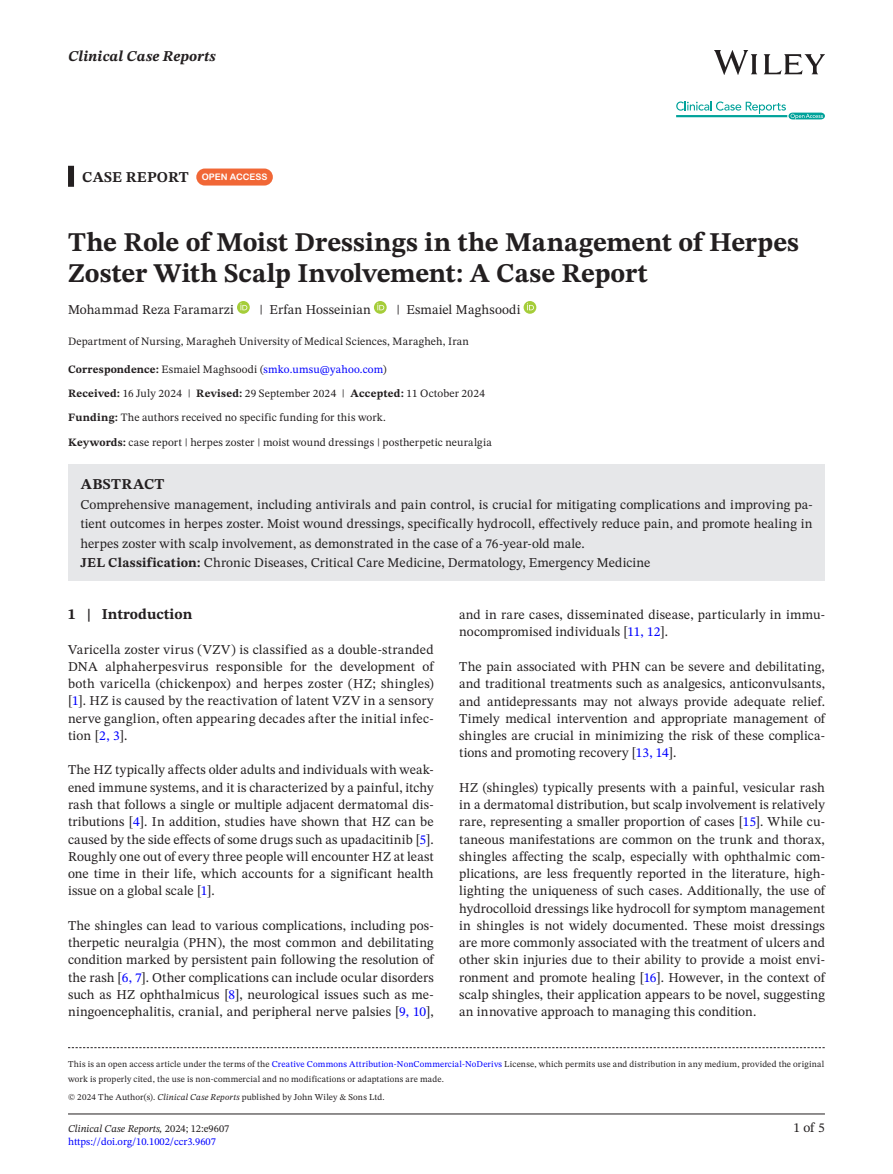
<style>
.page{position:relative;width:893px;height:1174px;background:#fff}
.page>*{position:absolute;margin:0;border:0;box-sizing:border-box;transform-origin:0 0}
.t1{font:700 27px/31.5px "STIX Two Text";letter-spacing:-.005em;color:#231f20}
.t2{font:700 15px "STIX Two Text";letter-spacing:.005em;color:#231f20}
.t3{font:italic 700 15px "STIX Two Text";letter-spacing:.01em;color:#231f20}
.t4{font:700 15px "STIX Two Text";letter-spacing:.025em;color:#231f20}
.t5{font:13.5px/17.2px "STIX Two Text";letter-spacing:.01em;color:#231f20;text-align:justify}
.t6{font:11.25px/24px "STIX Two Text";letter-spacing:.015em;color:#231f20}
.t7{font:italic 10.5px "STIX Two Text";color:#231f20}
.t8{font:10.5px "STIX Two Text";color:#00f}
.t9{font:9px/15px "STIX Two Text";letter-spacing:.02em;color:#231f20}
.s1{font-family:"Arial Rounded MT Bold";font-weight:400;font-size:9px;color:#fff}
.s2{font-weight:700}
.s3{color:#00f}
.s4{font-style:italic}
.s5{font-style:normal}
</style>
<div class="page">
<hr style="left:68px;top:1113px;width:757px;height:1px;background:#231f20">
<img style="left:714px;top:51px;width:111px;height:23px">
<svg style="left:676px;top:101px;width:149px;height:18px"></svg>
<div style="left:68px;top:166px;width:6px;height:21px;background:#231f20"></div>
<div style="left:68px;top:464px;width:757px;height:42px;background:#e6e7e9"></div>
<div style="left:68px;top:483px;width:757px;height:78px;background:#e6e7e9"></div>
<div style="left:68px;top:542px;width:757px;height:39px;background:#e6e7e9"></div>
<div style="left:196px;top:168px;width:77px;height:17px;background:#f16736;border-radius:9px"></div>
<svg style="left:237px;top:301px;width:13px;height:13px"></svg>
<svg style="left:240px;top:303px;width:7px;height:7px"></svg>
<svg style="left:374px;top:301px;width:13px;height:13px"></svg>
<svg style="left:377px;top:303px;width:7px;height:7px"></svg>
<svg style="left:524px;top:301px;width:12px;height:13px"></svg>
<svg style="left:527px;top:303px;width:7px;height:7px"></svg>
<svg style="left:68px;top:1047px;width:757px;height:1px"></svg>
<p class="t3" style="left:68px;top:46px;width:149px">Clinical Case Reports</p>
<p class="t2" style="left:82px;top:166px;width:187px">CASE REPORT <span class="s1">OPEN ACCESS</span></p>
<h1 class="t1" style="left:68px;top:227px;width:733px">The Role of Moist Dressings in the Management of Herpes<br>Zoster With Scalp Involvement: A Case Report</h1>
<p class="t5" style="left:68px;top:300px;width:167px">Mohammad Reza Faramarzi</p>
<p class="t5" style="left:259px;top:300px;width:113px">| Erfan Hosseinian</p>
<p class="t5" style="left:396px;top:300px;width:126px">| Esmaiel Maghsoodi</p>
<p class="t6" style="left:68px;top:329px;width:403px">Department of Nursing, Maragheh University of Medical Sciences, Maragheh, Iran</p>
<p class="t6" style="left:68px;top:357px;width:418px"><span class="s2">Correspondence:</span> Esmaiel Maghsoodi (<span class="s3">smko.umsu@yahoo.com</span>)<br><span class="s2">Received:</span> 16 July 2024 | <span class="s2">Revised:</span> 29 September 2024 | <span class="s2">Accepted:</span> 11 October 2024<br><span class="s2">Funding:</span> The authors received no specific funding for this work.</p>
<p class="t6" style="left:68px;top:430px;width:425px"><span class="s2">Keywords:</span> case report | herpes zoster | moist wound dressings | postherpetic neuralgia</p>
<p class="t4" style="left:81px;top:473px;width:85px">ABSTRACT</p>
<p class="t5" style="left:80px;top:494px;width:734px;line-height:19.5px;text-align:left">Comprehensive management, including antivirals and pain control, is crucial for mitigating complications and improving pa&shy;tient outcomes in herpes zoster. Moist wound dressings, specifically hydrocoll, effectively reduce pain, and promote healing in herpes zoster with scalp involvement, as demonstrated in the case of a 76-year-old male.<br><span class="s2">JEL Classification:</span> Chronic Diseases, Critical Care Medicine, Dermatology, Emergency Medicine</p>
<p class="t2" style="left:68px;top:603px;width:126px">1 | Introduction</p>
<p class="t5" style="left:68px;top:640px;width:367px">Varicella zoster virus (VZV) is classified as a double-stranded DNA alphaherpesvirus responsible for the development of both varicella (chickenpox) and herpes zoster (HZ; shingles) [<span class="s3">1</span>]. HZ is caused by the reactivation of latent VZV in a sensory nerve ganglion, often appearing decades after the initial infec&shy;tion [<span class="s3">2, 3</span>].</p>
<p class="t5" style="left:68px;top:761px;width:367px">The HZ typically affects older adults and individuals with weak&shy;ened immune systems, and it is characterized by a painful, itchy rash that follows a single or multiple adjacent dermatomal dis&shy;tributions [<span class="s3">4</span>]. In addition, studies have shown that HZ can be caused by the side effects of some drugs such as upadacitinib [<span class="s3">5</span>].<br>Roughly one out of every three people will encounter HZ at least one time in their life, which accounts for a significant health issue on a global scale [<span class="s3">1</span>].</p>
<p class="t5" style="left:68px;top:916px;width:367px">The shingles can lead to various complications, including pos&shy;therpetic neuralgia (PHN), the most common and debilitating condition marked by persistent pain following the resolution of the rash [<span class="s3">6, 7</span>]. Other complications can include ocular disorders such as HZ ophthalmicus [<span class="s3">8</span>], neurological issues such as me&shy;ningoencephalitis, cranial, and peripheral nerve palsies [<span class="s3">9, 10</span>],</p>
<p class="t5" style="left:459px;top:606px;width:367px">and in rare cases, disseminated disease, particularly in immu&shy;nocompromised individuals [<span class="s3">11, 12</span>].</p>
<p class="t5" style="left:459px;top:658px;width:367px">The pain associated with PHN can be severe and debilitating, and traditional treatments such as analgesics, anticonvulsants, and antidepressants may not always provide adequate relief.<br>Timely medical intervention and appropriate management of shingles are crucial in minimizing the risk of these complica&shy;tions and promoting recovery [<span class="s3">13, 14</span>].</p>
<p class="t5" style="left:459px;top:778px;width:367px">HZ (shingles) typically presents with a painful, vesicular rash in a dermatomal distribution, but scalp involvement is relatively rare, representing a smaller proportion of cases [<span class="s3">15</span>]. While cu&shy;taneous manifestations are common on the trunk and thorax, shingles affecting the scalp, especially with ophthalmic com&shy;plications, are less frequently reported in the literature, high&shy;lighting the uniqueness of such cases. Additionally, the use of hydrocolloid dressings like hydrocoll for symptom management in shingles is not widely documented. These moist dressings are more commonly associated with the treatment of ulcers and other skin injuries due to their ability to provide a moist envi&shy;ronment and promote healing [<span class="s3">16</span>]. However, in the context of scalp shingles, their application appears to be novel, suggesting an innovative approach to managing this condition.</p>
<p class="t9" style="left:68px;top:1056px;width:758px">This is an open access article under the terms of the <span class="s3">Creative Commons Attribution-NonCommercial-NoDerivs</span> License, which permits use and distribution in any medium, provided the original work is properly cited, the use is non-commercial and no modifications or adaptations are made.</p>
<p class="t9" style="left:68px;top:1089px;width:318px">© 2024 The Author(s). <span class="s4">Clinical Case Reports</span> published by John Wiley &amp; Sons Ltd.</p>
<p class="t7" style="left:68px;top:1121px;width:163px">Clinical Case Reports, <span class="s5">2024; 12:e9607</span></p>
<p class="t5" style="left:793px;top:1119px;width:33px">1 of 5</p>
<p class="t8" style="left:68px;top:1134px;width:149px">https://doi.org/10.1002/ccr3.9607</p>
</div>
